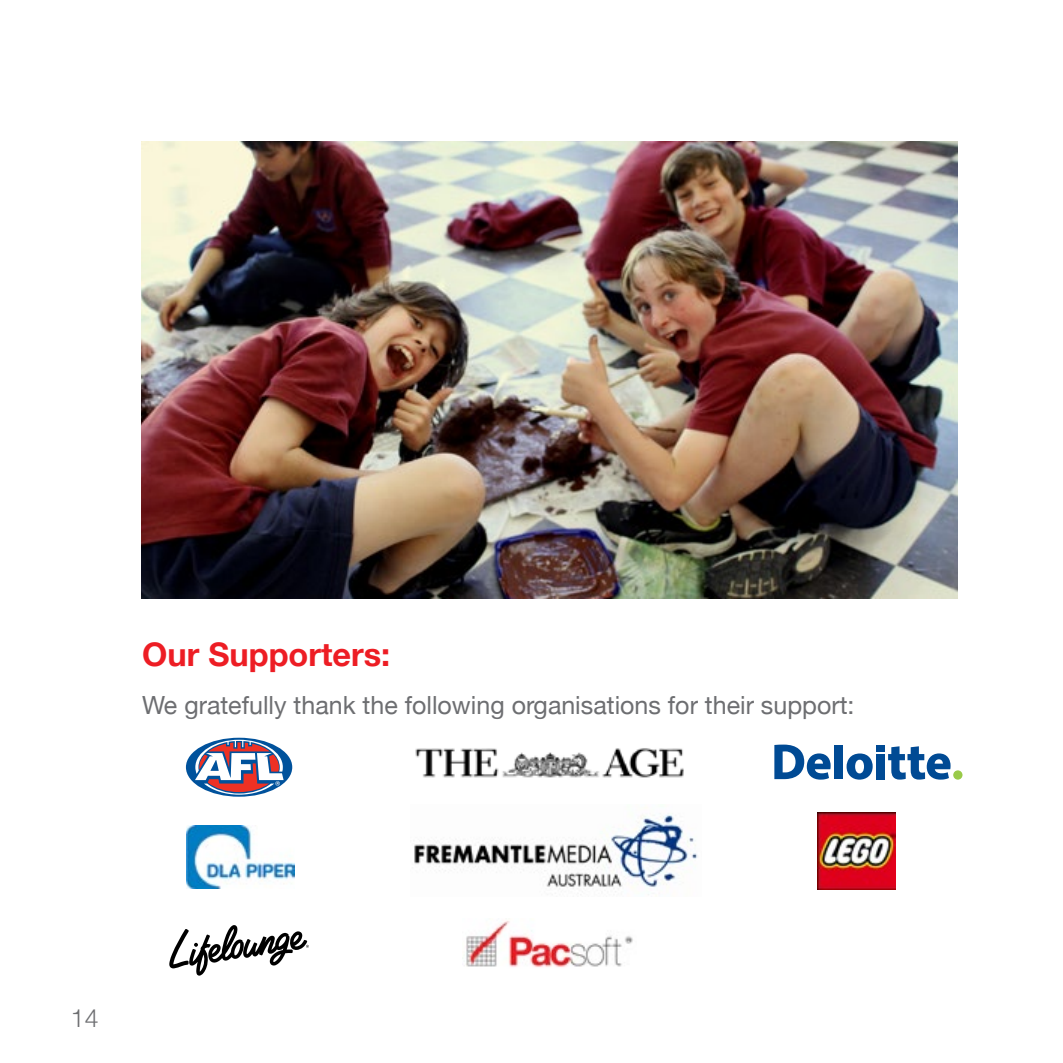
<style>
.page{position:relative;width:1063px;height:1063px;background:#fff}
.page>*{position:absolute;margin:0;border:0;box-sizing:border-box;transform-origin:0 0}
.t1{font:700 32.5px "Helvetica Neue";color:#ed1d24}
.t2{font:25px "Helvetica Neue";color:#6d6e71}
.t3{font:300 25px "Helvetica Neue";color:#6d6e71}
</style>
<div class="page">
<svg style="left:184px;top:737px;width:110px;height:60px"></svg>
<div style="left:186px;top:738px;width:106px;height:59px;background:#00529c;border-radius:50%"></div>
<svg style="left:195px;top:740px;width:89px;height:55px"></svg>
<img style="left:415px;top:748px;width:269px;height:30px">
<img style="left:142px;top:142px;width:815px;height:457px">
<div style="left:834px;top:745px;width:9px;height:34px;background:#004a94"></div>
<svg style="left:847px;top:753px;width:26px;height:27px"></svg>
<div style="left:876px;top:754px;width:9px;height:25px;background:#004a94"></div>
<div style="left:876px;top:745px;width:9px;height:7px;background:#004a94"></div>
<svg style="left:888px;top:746px;width:63px;height:34px"></svg>
<svg style="left:953px;top:770px;width:10px;height:10px"></svg>
<svg style="left:774px;top:745px;width:57px;height:35px"></svg>
<img style="left:186px;top:826px;width:108px;height:63px">
<svg style="left:169px;top:925px;width:140px;height:51px"></svg>
<img style="left:818px;top:812px;width:78px;height:78px">
<img style="left:414px;top:807px;width:284px;height:88px">
<img style="left:466px;top:921px;width:167px;height:46px">
<h1 class="t1" style="left:142px;top:634px;width:250px">Our Supporters:</h1>
<p class="t2" style="left:142px;top:690px;width:714px">We gratefully thank the following organisations for their support:</p>
<p class="t3" style="left:71px;top:1003px;width:29px">14</p>
</div>
